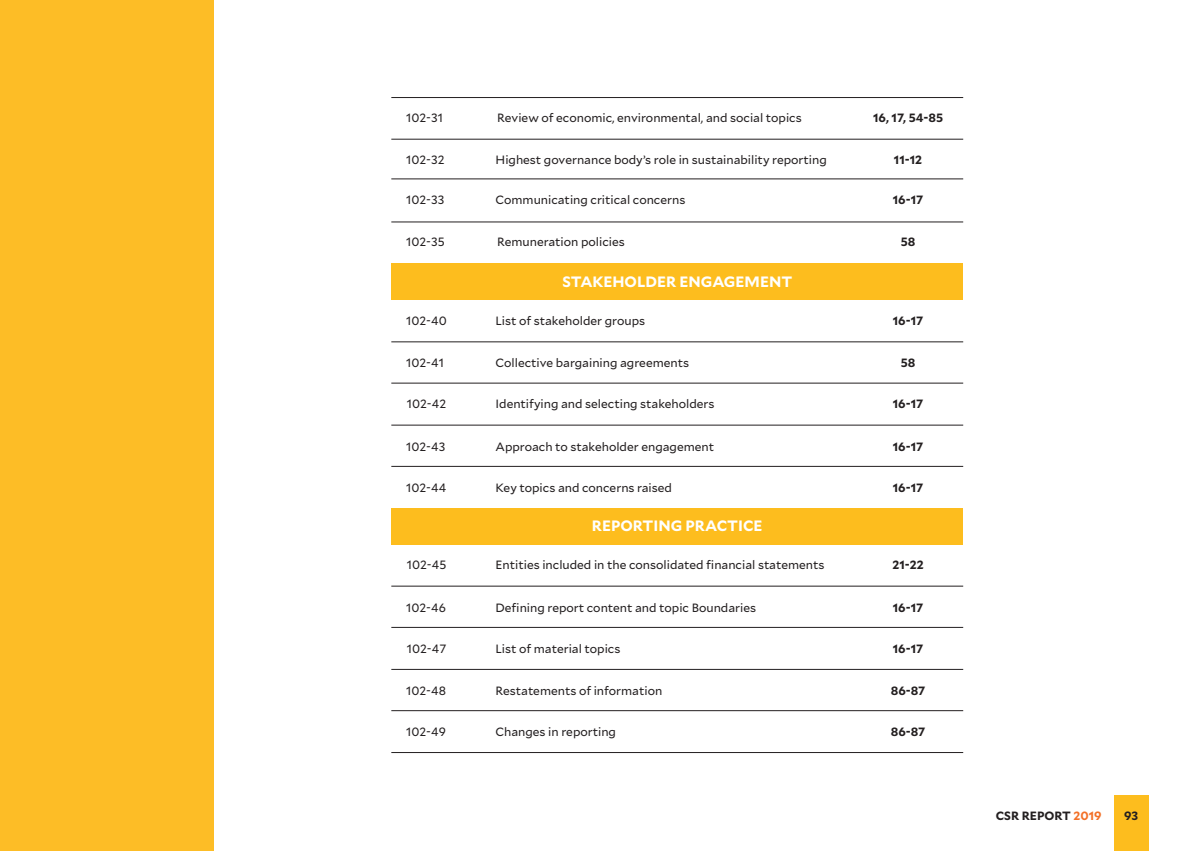
<style>
.page{position:relative;width:1191px;height:851px;background:#fff}
.page>*{position:absolute;margin:0;border:0;box-sizing:border-box;transform-origin:0 0}
.t1{font:700 15px "Mallory";color:#fff}
.t2{font:12px "Mallory";color:#231f20}
.t3{font:700 12px "Mallory";color:#231f20}
.s1{color:#f37128}
</style>
<div class="page">
<div style="left:1114px;top:795px;width:34px;height:55px;background:#fdbd1e"></div>
<hr style="left:391px;top:97px;width:572px;height:1px;background:#231f20">
<hr style="left:391px;top:221px;width:572px;height:1px;background:#231f20">
<hr style="left:391px;top:139px;width:572px;height:1px;background:#231f20">
<hr style="left:391px;top:178px;width:572px;height:1px;background:#231f20">
<div style="left:391px;top:263px;width:572px;height:36px;background:#fdbd1e"></div>
<div style="left:391px;top:508px;width:572px;height:36px;background:#fdbd1e"></div>
<hr style="left:391px;top:341px;width:572px;height:1px;background:#231f20">
<hr style="left:391px;top:382px;width:572px;height:1px;background:#231f20">
<hr style="left:391px;top:424px;width:572px;height:1px;background:#231f20">
<hr style="left:391px;top:466px;width:572px;height:1px;background:#231f20">
<hr style="left:391px;top:585px;width:572px;height:1px;background:#231f20">
<hr style="left:391px;top:627px;width:572px;height:1px;background:#231f20">
<hr style="left:391px;top:669px;width:572px;height:1px;background:#231f20">
<hr style="left:391px;top:710px;width:572px;height:1px;background:#231f20">
<hr style="left:391px;top:752px;width:572px;height:1px;background:#231f20">
<div style="left:0;top:0;width:214px;height:850px;background:#fdbd26"></div>
<p class="t2" style="left:406px;top:109px;width:38px">102-31</p>
<p class="t2" style="left:497px;top:109px;width:306px">Review of economic, environmental, and social topics</p>
<p class="t3" style="left:873px;top:109px;width:71px">16, 17, 54-85</p>
<p class="t2" style="left:406px;top:151px;width:40px">102-32</p>
<p class="t2" style="left:495px;top:151px;width:333px">Highest governance body’s role in sustainability reporting</p>
<p class="t3" style="left:894px;top:150px;width:30px">11-12</p>
<p class="t2" style="left:406px;top:191px;width:40px">102-33</p>
<p class="t2" style="left:495px;top:191px;width:191px">Communicating critical concerns</p>
<p class="t3" style="left:893px;top:190px;width:32px">16-17</p>
<p class="t2" style="left:406px;top:233px;width:40px">102-35</p>
<p class="t2" style="left:497px;top:233px;width:129px">Remuneration policies</p>
<p class="t3" style="left:900px;top:233px;width:16px">58</p>
<p class="t2" style="left:406px;top:312px;width:42px">102-40</p>
<p class="t1" style="left:562px;top:270px;width:231px">STAKEHOLDER ENGAGEMENT</p>
<p class="t2" style="left:495px;top:312px;width:151px">List of stakeholder groups</p>
<p class="t3" style="left:893px;top:312px;width:32px">16-17</p>
<p class="t2" style="left:406px;top:354px;width:39px">102-41</p>
<p class="t2" style="left:495px;top:354px;width:195px">Collective bargaining agreements</p>
<p class="t3" style="left:900px;top:354px;width:16px">58</p>
<p class="t2" style="left:407px;top:395px;width:41px">102-42</p>
<p class="t2" style="left:495px;top:395px;width:220px">Identifying and selecting stakeholders</p>
<p class="t3" style="left:893px;top:395px;width:32px">16-17</p>
<p class="t2" style="left:406px;top:437px;width:41px">102-43</p>
<p class="t2" style="left:495px;top:437px;width:220px">Approach to stakeholder engagement</p>
<p class="t3" style="left:893px;top:437px;width:32px">16-17</p>
<p class="t2" style="left:406px;top:479px;width:42px">102-44</p>
<p class="t2" style="left:495px;top:479px;width:178px">Key topics and concerns raised</p>
<p class="t3" style="left:893px;top:479px;width:32px">16-17</p>
<p class="t2" style="left:407px;top:556px;width:41px">102-45</p>
<p class="t1" style="left:592px;top:514px;width:172px">REPORTING PRACTICE</p>
<p class="t2" style="left:495px;top:556px;width:330px">Entities included in the consolidated financial statements</p>
<p class="t3" style="left:892px;top:556px;width:33px">21-22</p>
<p class="t2" style="left:406px;top:598px;width:41px">102-46</p>
<p class="t2" style="left:495px;top:598px;width:262px">Defining report content and topic Boundaries</p>
<p class="t3" style="left:893px;top:598px;width:32px">16-17</p>
<p class="t2" style="left:407px;top:639px;width:41px">102-47</p>
<p class="t2" style="left:495px;top:639px;width:126px">List of material topics</p>
<p class="t3" style="left:893px;top:639px;width:32px">16-17</p>
<p class="t2" style="left:406px;top:682px;width:42px">102-48</p>
<p class="t2" style="left:495px;top:682px;width:168px">Restatements of information</p>
<p class="t3" style="left:890px;top:681px;width:36px">86-87</p>
<p class="t2" style="left:406px;top:723px;width:41px">102-49</p>
<p class="t2" style="left:495px;top:723px;width:122px">Changes in reporting</p>
<p class="t3" style="left:890px;top:723px;width:36px">86-87</p>
<p class="t3" style="left:995px;top:806px;width:107px">CSR REPORT <span class="s1">2019</span></p>
<p class="t3" style="left:1124px;top:806px;width:16px">93</p>
</div>
